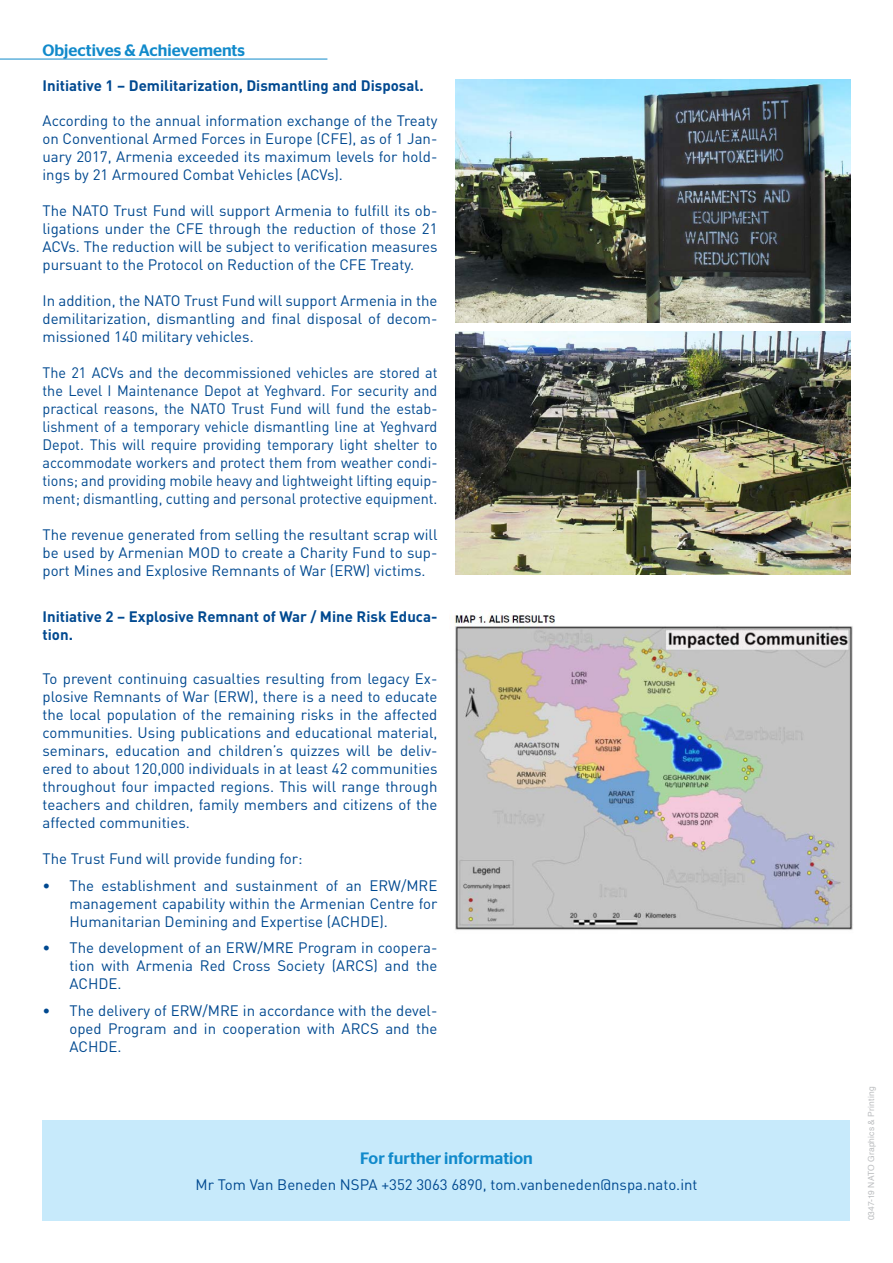
<style>
.page{position:relative;width:893px;height:1263px;background:#fff}
.page>*{position:absolute;margin:0;border:0;box-sizing:border-box;transform-origin:0 0}
.t1{font:500 16.5px "Stag Sans";color:#118acb}
.t2{font:15px/18px "DIN Pro";color:#004990;text-align:justify}
.t3{font:15px/18px "DIN Pro";color:#004990;text-align:justify;scale:.96 1}
.t4{font:700 15px/18px "DIN Pro";color:#004990}
.t5{font:8.4px "Helvetica";letter-spacing:.02em;color:#bcbec0}
</style>
<div class="page">
<div style="left:43px;top:1120px;width:807px;height:100px;background:#c7eafb"></div>
<hr style="left:0;top:59px;width:327px;height:1px;background:#118acb">
<img style="left:455px;top:80px;width:395px;height:242px">
<img style="left:455px;top:332px;width:395px;height:242px">
<img style="left:455px;top:611px;width:398px;height:319px">
<p class="t1" style="left:43px;top:40px;width:204px">Objectives &amp; Achievements</p>
<p class="t4" style="left:43px;top:76px;width:383px">Initiative 1 – Demilitarization, Dismantling and Disposal.</p>
<p class="t2" style="left:43px;top:111px;width:396px">According to the annual information exchange of the Treaty on Conventional Armed Forces in Europe (CFE), as of 1 Jan&shy;uary 2017, Armenia exceeded its maximum levels for hold&shy;ings by 21 Armoured Combat Vehicles (ACVs).</p>
<p class="t2" style="left:43px;top:201px;width:396px">The NATO Trust Fund will support Armenia to fulfill its ob&shy;ligations under the CFE through the reduction of those 21<br>ACVs. The reduction will be subject to verification measures pursuant to the Protocol on Reduction of the CFE Treaty.</p>
<p class="t2" style="left:43px;top:291px;width:396px">In addition, the NATO Trust Fund will support Armenia in the demilitarization, dismantling and final disposal of decom&shy;missioned 140 military vehicles.</p>
<p class="t3" style="left:43px;top:363px;width:413px">The 21 ACVs and the decommissioned vehicles are stored at the Level I Maintenance Depot at Yeghvard. For security and practical reasons, the NATO Trust Fund will fund the estab&shy;lishment of a temporary vehicle dismantling line at Yeghvard Depot. This will require providing temporary light shelter to accommodate workers and protect them from weather condi&shy;tions; and providing mobile heavy and lightweight lifting equip&shy;ment; dismantling, cutting and personal protective equipment.</p>
<p class="t2" style="left:43px;top:525px;width:396px">The revenue generated from selling the resultant scrap will be used by Armenian MOD to create a Charity Fund to sup&shy;port Mines and Explosive Remnants of War (ERW) victims.</p>
<p class="t4" style="left:43px;top:607px;width:396px">Initiative 2 – Explosive Remnant of War / Mine Risk Educa&shy;tion.</p>
<p class="t2" style="left:43px;top:669px;width:396px">To prevent continuing casualties resulting from legacy Ex&shy;plosive Remnants of War (ERW), there is a need to educate the local population of the remaining risks in the affected communities. Using publications and educational material, seminars, education and children’s quizzes will be deliv&shy;ered to about 120,000 individuals in at least 42 communities throughout four impacted regions. This will range through teachers and children, family members and citizens of the affected communities.</p>
<p class="t2" style="left:43px;top:849px;width:261px">The Trust Fund will provide funding for:</p>
<p class="t2" style="left:70px;top:875px;width:369px;text-indent:-27px">• The establishment and sustainment of an ERW/MRE management capability within the Armenian Centre for Humanitarian Demining and Expertise (ACHDE).</p>
<p class="t2" style="left:70px;top:938px;width:369px;text-indent:-27px">• The development of an ERW/MRE Program in coopera&shy;tion with Armenia Red Cross Society (ARCS) and the ACHDE.</p>
<p class="t2" style="left:70px;top:1000px;width:369px;text-indent:-27px">• The delivery of ERW/MRE in accordance with the devel&shy;oped Program and in cooperation with ARCS and the ACHDE.</p>
<p class="t1" style="left:360px;top:1148px;width:174px">For further information</p>
<p class="t2" style="left:195px;top:1175px;width:504px">Mr Tom Van Beneden NSPA +352 3063 6890, tom.vanbeneden@nspa.nato.int</p>
<p class="t5" style="left:865px;top:1220px;width:135px;rotate:-90deg">0347-19 NATO Graphics &amp; Printing</p>
</div>
